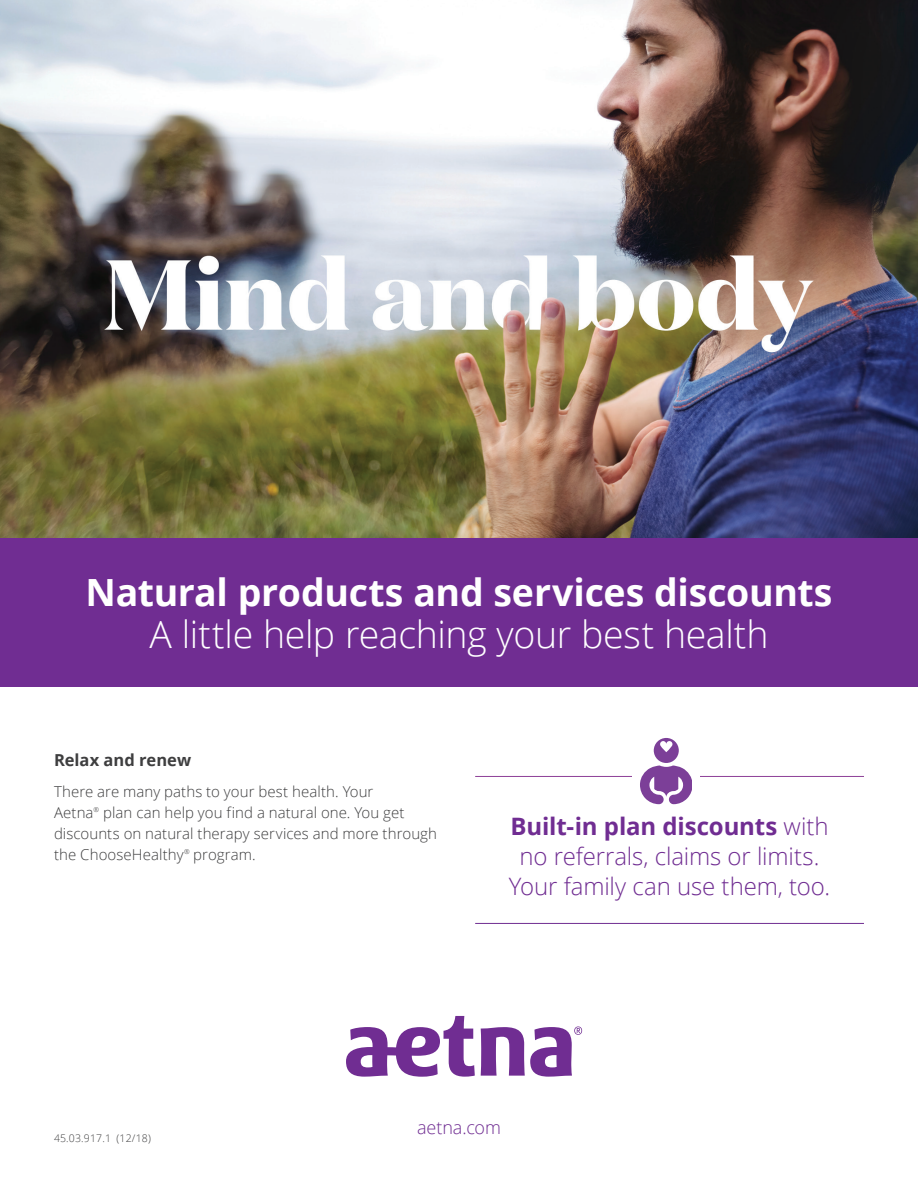
<style>
.page{position:relative;width:918px;height:1188px;background:#fff}
.page>*{position:absolute;margin:0;border:0;box-sizing:border-box;transform-origin:0 0}
.t1{font:700 37.5px "Open Sans";letter-spacing:-.005em;color:#fff}
.t2{font:300 37.5px "Open Sans";letter-spacing:-.01em;color:#fff}
.t3{font:300 24px/30px "Open Sans";letter-spacing:-.01em;color:#702d92;text-align:center}
.t4{font:300 18px "Open Sans";letter-spacing:-.005em;color:#702d92}
.t5{font:700 16.5px "Open Sans";color:#3e3e3f}
.t6{font:300 15px/21px "Open Sans";letter-spacing:.005em;color:#3e3e3f}
.t7{font:300 10.5px "Open Sans";letter-spacing:.015em;color:#3e3e3f}
.t8{font:300 6.75px "Open Sans";color:#3e3e3f}
.s1{font-weight:700}
</style>
<div class="page">
<hr style="left:475px;top:923px;width:389px;height:1px;background:#702d92">
<hr style="left:475px;top:776px;width:389px;height:1px;background:#8d4097">
<div style="left:633px;top:764px;width:67px;height:21px;background:#fff"></div>
<img style="left:0;top:0;width:918px;height:538px">
<div style="left:0;top:538px;width:918px;height:149px;background:#702d92"></div>
<svg style="left:640px;top:738px;width:52px;height:66px"></svg>
<svg style="left:346px;top:1016px;width:236px;height:61px"></svg>
<h1 class="t1" style="left:86px;top:566px;width:748px">Natural products and services discounts</h1>
<h2 class="t2" style="left:150px;top:609px;width:620px">A little help reaching your best health</h2>
<h3 class="t5" style="left:54px;top:748px;width:139px">Relax and renew</h3>
<p class="t6" style="left:54px;top:781px;width:321px">There are many paths to your best health. Your<br>Aetna</p>
<p class="t6" style="left:54px;top:802px;width:385px;text-indent:49px">plan can help you find a natural one. You get discounts on natural therapy services and more through the ChooseHealthy</p>
<p class="t8" style="left:94px;top:805px;width:7px">®</p>
<p class="t8" style="left:184px;top:847px;width:7px">®</p>
<p class="t6" style="left:193px;top:844px;width:64px">program.</p>
<p class="t3" style="left:509px;top:810px;width:323px"><span class="s1">Built-in plan discounts</span> with no referrals, claims or limits.<br>Your family can use them, too.</p>
<p class="t7" style="left:54px;top:1131px;width:98px">45.03.917.1 (12/18)</p>
<p class="t4" style="left:417px;top:1115px;width:85px">aetna.com</p>
</div>
